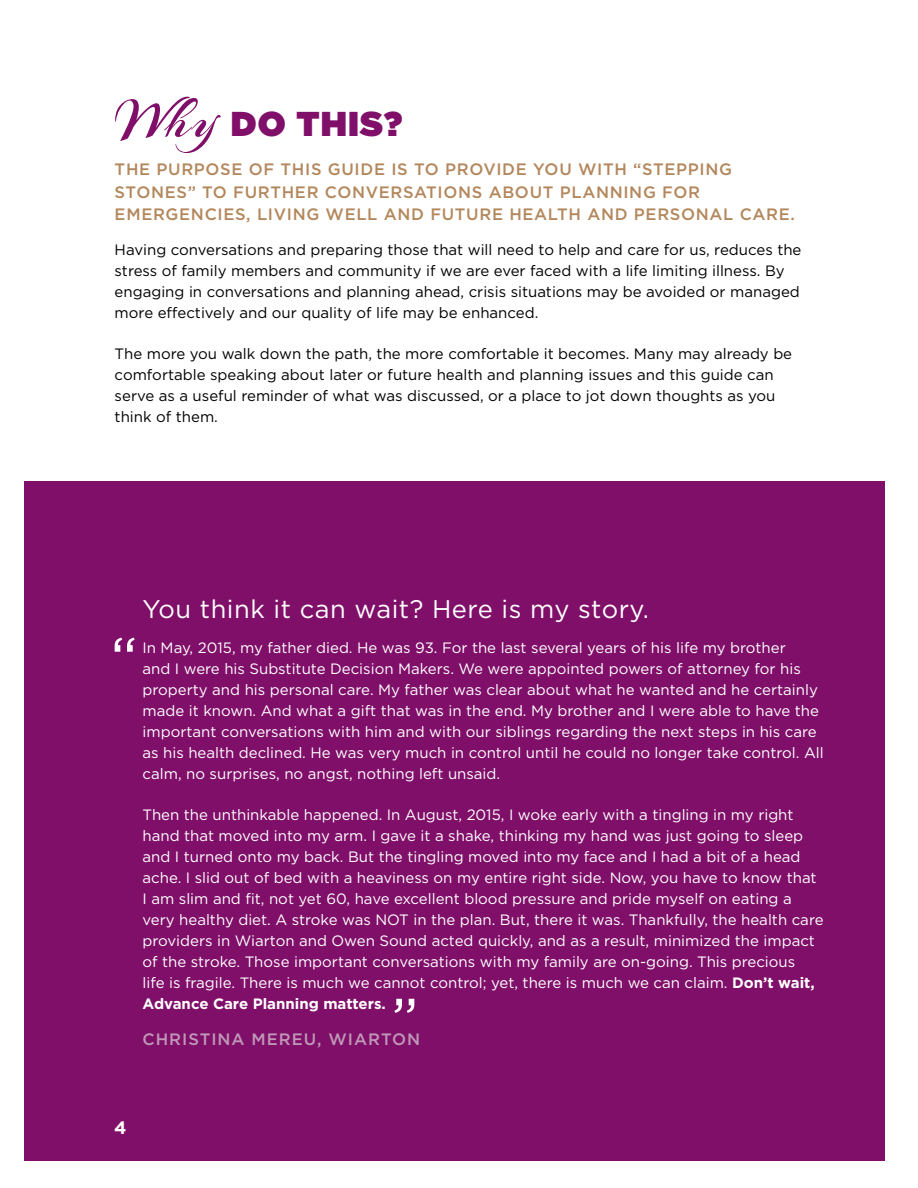
<style>
.page{position:relative;width:918px;height:1188px;background:#fff}
.page>*{position:absolute;margin:0;border:0;box-sizing:border-box;transform-origin:0 0}
.t1{font:900 34.5px "Gotham";letter-spacing:.03em;color:#800f69}
.t2{font:25.5px "Gotham";letter-spacing:.02em;color:#fff}
.t3{font:700 18px "Gotham";color:#fff}
.t4{font:500 16.5px/22.5px "Gotham";letter-spacing:.04em;color:#b3875c}
.t5{font:500 16.5px "Gotham";letter-spacing:.06em;color:#bf98b7}
.t6{font:15px/21px "Gotham";color:#fff}
.t7{font:15px/21px "Gotham";color:#000}
.s1{font-family:"Arizonia";font-weight:400;font-size:60px}
.s2{font-weight:700}
</style>
<div class="page">
<div style="left:24px;top:482px;width:861px;height:679px;background:#800f69"></div>
<svg style="left:115px;top:638px;width:20px;height:14px"></svg>
<svg style="left:394px;top:999px;width:20px;height:14px"></svg>
<h1 class="t1" style="left:115px;top:103px;width:289px"><span class="s1">Why</span> DO THIS?</h1>
<p class="t4" style="left:115px;top:158px;width:682px">THE PURPOSE OF THIS GUIDE IS TO PROVIDE YOU WITH “STEPPING<br>STONES” TO FURTHER CONVERSATIONS ABOUT PLANNING FOR<br>EMERGENCIES, LIVING WELL AND FUTURE HEALTH AND PERSONAL CARE.</p>
<p class="t7" style="left:115px;top:239px;width:688px">Having conversations and preparing those that will need to help and care for us, reduces the stress of family members and community if we are ever faced with a life limiting illness. By engaging in conversations and planning ahead, crisis situations may be avoided or managed more effectively and our quality of life may be enhanced.</p>
<p class="t7" style="left:115px;top:343px;width:679px">The more you walk down the path, the more comfortable it becomes. Many may already be comfortable speaking about later or future health and planning issues and this guide can serve as a useful reminder of what was discussed, or a place to jot down thoughts as you think of them.</p>
<h2 class="t2" style="left:143px;top:593px;width:508px">You think it can wait? Here is my story.</h2>
<p class="t6" style="left:143px;top:637px;width:683px">In May, 2015, my father died. He was 93. For the last several years of his life my brother<br>and I were his Substitute Decision Makers. We were appointed powers of attorney for his property and his personal care. My father was clear about what he wanted and he certainly made it known. And what a gift that was in the end. My brother and I were able to have the important conversations with him and with our siblings regarding the next steps in his care as his health declined. He was very much in control until he could no longer take control. All calm, no surprises, no angst, nothing left unsaid.</p>
<p class="t6" style="left:143px;top:804px;width:683px">Then the unthinkable happened. In August, 2015, I woke early with a tingling in my right hand that moved into my arm. I gave it a shake, thinking my hand was just going to sleep and I turned onto my back. But the tingling moved into my face and I had a bit of a head ache. I slid out of bed with a heaviness on my entire right side. Now, you have to know that I am slim and fit, not yet 60, have excellent blood pressure and pride myself on eating a very healthy diet. A stroke was NOT in the plan. But, there it was. Thankfully, the health care providers in Wiarton and Owen Sound acted quickly, and as a result, minimized the impact of the stroke. Those important conversations with my family are on-going. This precious<br>life is fragile. There is much we cannot control; yet, there is much we can claim. <span class="s2">Don’t wait, Advance Care Planning matters.</span></p>
<p class="t5" style="left:143px;top:1028px;width:279px">CHRISTINA MEREU, WIARTON</p>
<p class="t3" style="left:114px;top:1116px;width:14px">4</p>
</div>
